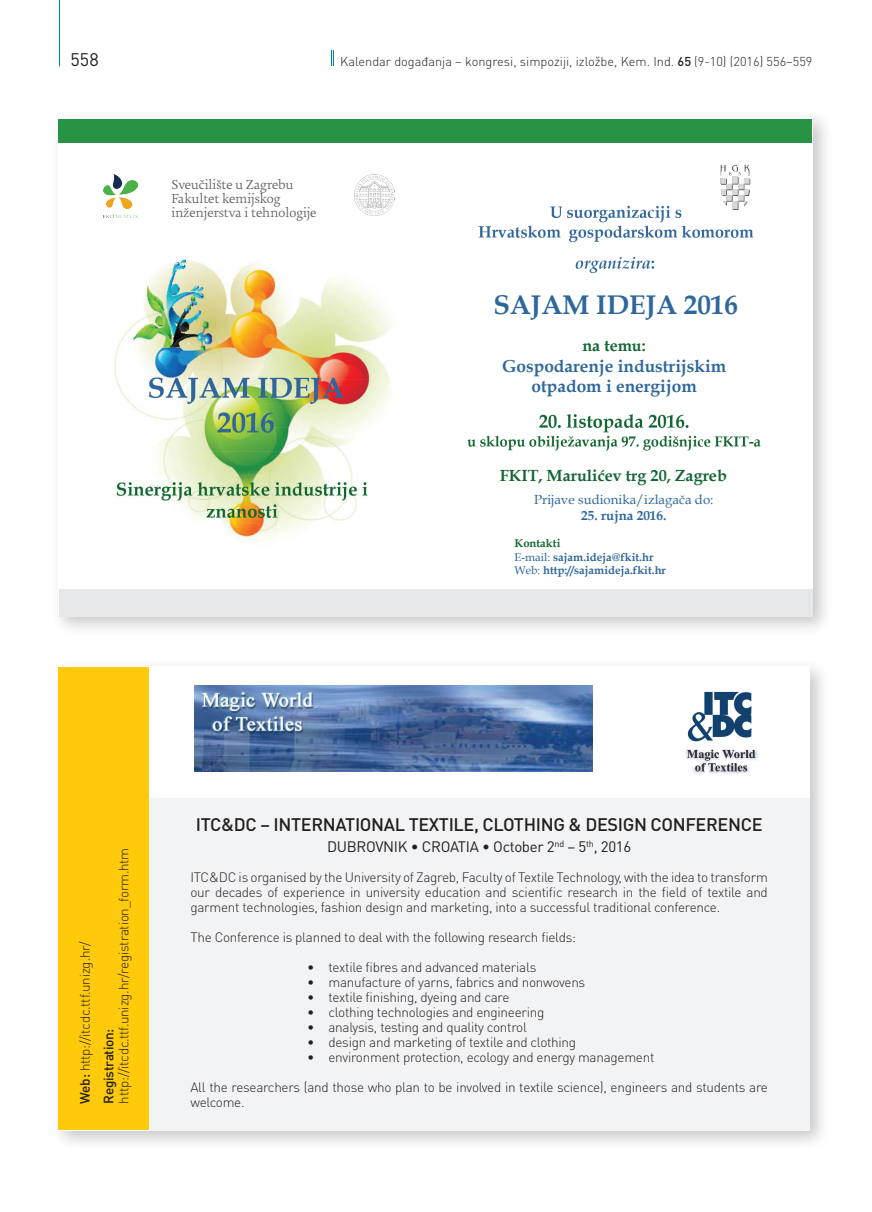
<style>
.page{position:relative;width:872px;height:1212px;background:#fff}
.page>*{position:absolute;margin:0;border:0;box-sizing:border-box;transform-origin:0 0}
.t1{font:700 27px "Book Antiqua";color:#2e679c}
.t2{font:500 18px "DIN Pro";letter-spacing:-.02em;color:#231f20}
.t3{font:18px "DIN Pro";color:#231f20}
.t4{font:700 17.25px/20.7px "Book Antiqua";color:#2e679c;text-align:center}
.t5{font:700 16.2px "Book Antiqua";color:#136634}
.t6{font:700 16.05px "Book Antiqua";color:#136634}
.t7{font:15px "DIN Pro";letter-spacing:-.02em;color:#231f20}
.t8{font:300 13.95px "Uni Zg";color:#616164}
.t9{font:300 13.5px/15px "DIN Pro";letter-spacing:-.02em;color:#231f20;text-align:justify}
.t10{font:13.2px "Book Antiqua";color:#2e679c}
.t11{font:700 13.2px "Book Antiqua";color:#2e679c}
.t12{font:300 12.75px "DIN Pro";color:#231f20}
.t13{font:700 11.4px "Book Antiqua";color:#2e679c}
.t14{font:700 11.4px "Book Antiqua";color:#136634}
.s1{font-weight:500}
.s2{font-weight:400}
</style>
<div class="page">
<hr style="left:59px;top:0;width:1px;height:66px;background:#0076a3">
<svg style="left:331px;top:50px;width:3px;height:16px"></svg>
<div style="left:50px;top:658px;width:780px;height:493px;background:#231f20;opacity:.25"></div>
<div style="left:59px;top:666px;width:751px;height:465px;background:#fff"></div>
<div style="left:150px;top:798px;width:660px;height:333px;background:#f2f3f4"></div>
<div style="left:59px;top:667px;width:90px;height:463px;background:#feca0a"></div>
<img style="left:195px;top:685px;width:397px;height:87px">
<img style="left:685px;top:691px;width:73px;height:83px">
<div style="left:50px;top:109px;width:783px;height:528px;background:#231f20;opacity:.25"></div>
<div style="left:59px;top:117px;width:754px;height:499px;background:#fff"></div>
<img style="left:467px;top:414px;width:294px;height:37px">
<div style="left:59px;top:119px;width:752px;height:24px;background:#299345"></div>
<div style="left:59px;top:589px;width:753px;height:27px;background:#e6e7e9"></div>
<img style="left:103px;top:174px;width:35px;height:43px">
<img style="left:354px;top:175px;width:40px;height:40px">
<img style="left:478px;top:205px;width:276px;height:38px">
<img style="left:720px;top:166px;width:33px;height:43px">
<img style="left:575px;top:256px;width:80px;height:17px">
<img style="left:115px;top:259px;width:277px;height:284px">
<p class="t3" style="left:71px;top:47px;width:30px">558</p>
<p class="t12" style="left:340px;top:53px;width:473px">Kalendar događanja – kongresi, simpoziji, izložbe, Kem. Ind. <span class="s1">65</span> (9-10) (2016) 556–559</p>
<p class="t8" style="left:171px;top:177px;width:123px">Sveučilište u Zagrebu</p>
<p class="t8" style="left:171px;top:191px;width:110px">Fakultet kemijskog</p>
<p class="t8" style="left:171px;top:205px;width:147px">inženjerstva i tehnologije</p>
<p class="t1" style="left:493px;top:287px;width:246px">SAJAM IDEJA 2016</p>
<p class="t6" style="left:582px;top:334px;width:65px">na temu:</p>
<p class="t4" style="left:502px;top:355px;width:226px">Gospodarenje industrijskim otpadom i energijom</p>
<p class="t5" style="left:500px;top:464px;width:228px">FKIT, Marulićev trg 20, Zagreb</p>
<p class="t10" style="left:534px;top:490px;width:181px">Prijave sudionika/izlagača do:</p>
<p class="t11" style="left:581px;top:507px;width:87px">25. rujna 2016.</p>
<p class="t14" style="left:514px;top:536px;width:47px">Kontakti</p>
<p class="t13" style="left:514px;top:549px;width:140px"><span class="s2">E-mail:</span> sajam.ideja@fkit.hr</p>
<p class="t13" style="left:514px;top:563px;width:153px"><span class="s2">Web:</span> http://sajamideja.fkit.hr</p>
<p class="t9" style="left:77px;top:1103px;width:164px;rotate:-90deg"><span class="s1">Web:</span> http://itcdc.ttf.unizg.hr/</p>
<p class="t9" style="left:100px;top:1103px;width:257px;rotate:-90deg"><span class="s1">Registration: </span>http://itcdc.ttf.unizg.hr/registration_form.htm</p>
<p class="t2" style="left:196px;top:813px;width:568px">ITC&amp;DC – INTERNATIONAL TEXTILE, CLOTHING &amp; DESIGN CONFERENCE</p>
<p class="t7" style="left:327px;top:837px;width:306px">DUBROVNIK • CROATIA • October 2<sup>nd</sup> – 5<sup>th</sup>, 2016</p>
<p class="t9" style="left:190px;top:869px;width:579px">ITC&amp;DC is organised by the University of Zagreb, Faculty of Textile Technology, with the idea to transform our decades of experience in university education and scientific research in the field of textile and garment technologies, fashion design and marketing, into a successful traditional conference.</p>
<p class="t9" style="left:190px;top:929px;width:387px">The Conference is planned to deal with the following research fields:</p>
<p class="t9" style="left:307px;top:959px;width:231px">• textile fibres and advanced materials</p>
<p class="t9" style="left:307px;top:974px;width:279px">• manufacture of yarns, fabrics and nonwovens</p>
<p class="t9" style="left:307px;top:989px;width:204px">• textile finishing, dyeing and care</p>
<p class="t9" style="left:307px;top:1004px;width:239px">• clothing technologies and engineering</p>
<p class="t9" style="left:307px;top:1019px;width:221px">• analysis, testing and quality control</p>
<p class="t9" style="left:307px;top:1034px;width:270px">• design and marketing of textile and clothing</p>
<p class="t9" style="left:307px;top:1049px;width:349px">• environment protection, ecology and energy management</p>
<p class="t9" style="left:190px;top:1079px;width:579px">All the researchers (and those who plan to be involved in textile science), engineers and students are</p>
<p class="t9" style="left:190px;top:1094px;width:56px">welcome.</p>
</div>
